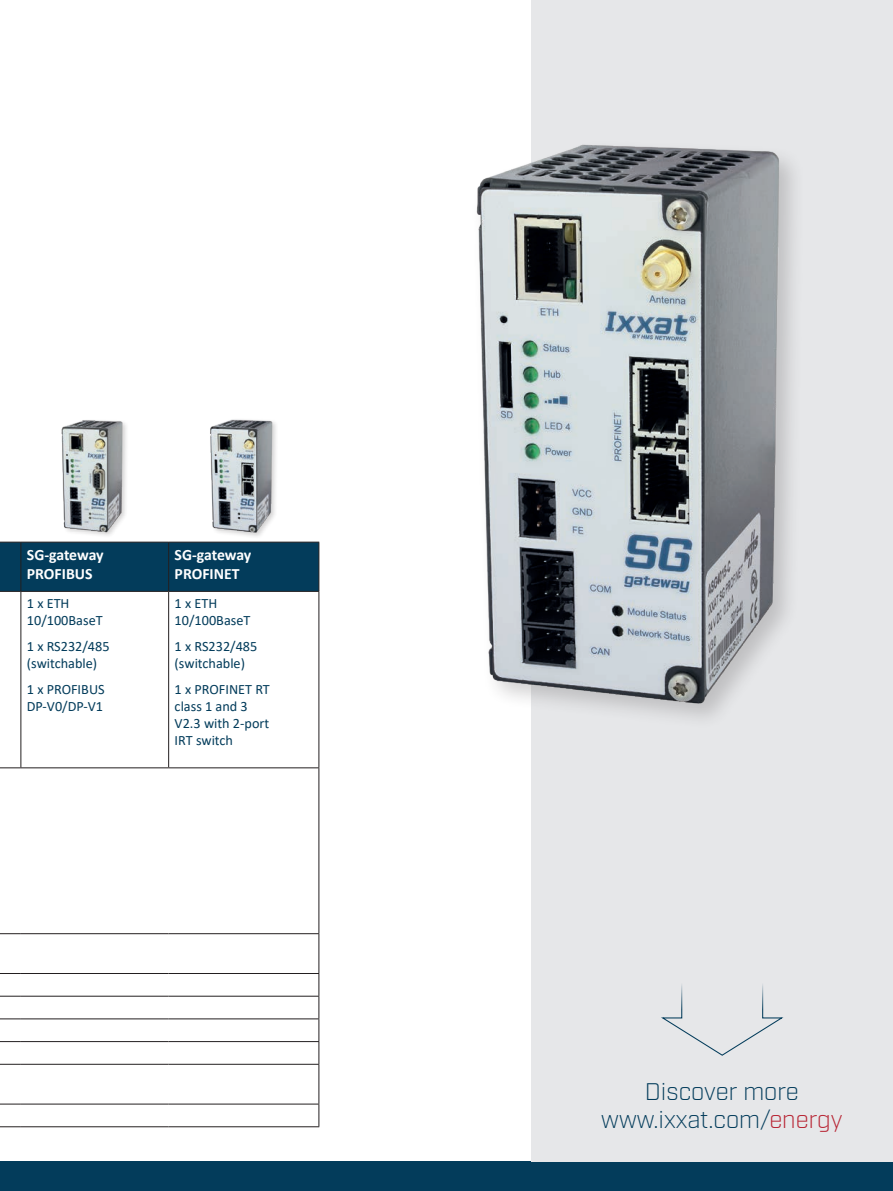
<style>
.page{position:relative;width:893px;height:1191px;background:#fff}
.page>*{position:absolute;margin:0;border:0;box-sizing:border-box;transform-origin:0 0}
.t1{font:300 24px/28.8px "Industry";color:#033c5b;text-align:center}
.t2{font:700 15.75px/18.9px "Calibri";color:#fff}
.t3{font:14.25px/17.1px "Calibri";color:#033c5b}
.s1{color:#b72332}
</style>
<div class="page">
<div style="left:0;top:1161px;width:893px;height:30px;background:#033c5b"></div>
<div style="left:531px;top:0;width:362px;height:1161px;background:#e6e7e9"></div>
<hr style="left:319px;top:542px;width:1px;height:49px;background:#231f20">
<div style="left:0;top:542px;width:319px;height:50px;background:#033c5b"></div>
<hr style="left:21px;top:591px;width:148px;height:1px;background:#231f20">
<hr style="left:169px;top:591px;width:150px;height:1px;background:#231f20">
<hr style="left:21px;top:592px;width:1px;height:175px;background:#231f20">
<hr style="left:168px;top:592px;width:1px;height:175px;background:#231f20">
<hr style="left:319px;top:592px;width:1px;height:175px;background:#231f20">
<svg style="left:0;top:767px;width:21px;height:1px"></svg>
<hr style="left:21px;top:767px;width:148px;height:1px;background:#231f20">
<hr style="left:169px;top:767px;width:150px;height:1px;background:#231f20">
<hr style="left:319px;top:768px;width:1px;height:165px;background:#231f20">
<svg style="left:0;top:933px;width:21px;height:1px"></svg>
<hr style="left:21px;top:933px;width:148px;height:1px;background:#231f20">
<hr style="left:169px;top:933px;width:150px;height:1px;background:#231f20">
<hr style="left:319px;top:934px;width:1px;height:39px;background:#231f20">
<svg style="left:0;top:973px;width:21px;height:1px"></svg>
<hr style="left:21px;top:973px;width:148px;height:1px;background:#231f20">
<hr style="left:169px;top:973px;width:150px;height:1px;background:#231f20">
<svg style="left:0;top:995px;width:21px;height:1px"></svg>
<hr style="left:21px;top:995px;width:148px;height:1px;background:#231f20">
<hr style="left:169px;top:995px;width:150px;height:1px;background:#231f20">
<svg style="left:0;top:1018px;width:21px;height:1px"></svg>
<hr style="left:21px;top:1018px;width:148px;height:1px;background:#231f20">
<hr style="left:169px;top:1018px;width:150px;height:1px;background:#231f20">
<svg style="left:0;top:1041px;width:21px;height:1px"></svg>
<hr style="left:21px;top:1041px;width:148px;height:1px;background:#231f20">
<hr style="left:169px;top:1041px;width:150px;height:1px;background:#231f20">
<svg style="left:319px;top:974px;width:1px;height:90px"></svg>
<svg style="left:0;top:1064px;width:21px;height:1px"></svg>
<hr style="left:21px;top:1064px;width:148px;height:1px;background:#231f20">
<hr style="left:169px;top:1064px;width:150px;height:1px;background:#231f20">
<hr style="left:319px;top:1064px;width:1px;height:39px;background:#231f20">
<svg style="left:0;top:1103px;width:21px;height:1px"></svg>
<hr style="left:21px;top:1103px;width:148px;height:1px;background:#231f20">
<hr style="left:169px;top:1103px;width:150px;height:1px;background:#231f20">
<svg style="left:319px;top:1104px;width:1px;height:22px"></svg>
<svg style="left:0;top:1126px;width:21px;height:1px"></svg>
<hr style="left:21px;top:1126px;width:148px;height:1px;background:#231f20">
<hr style="left:169px;top:1126px;width:150px;height:1px;background:#231f20">
<svg style="left:661px;top:1009px;width:122px;height:47px"></svg>
<div style="left:60px;top:418px;width:70px;height:120px;background:#231f20;opacity:.2"></div>
<img style="left:60px;top:418px;width:65px;height:117px">
<div style="left:208px;top:417px;width:70px;height:122px;background:#231f20;opacity:.2"></div>
<img style="left:208px;top:417px;width:66px;height:118px">
<div style="left:470px;top:138px;width:335px;height:592px;background:#231f20;opacity:.2"></div>
<img style="left:470px;top:138px;width:321px;height:577px">
<p class="t2" style="left:27px;top:545px;width:78px">SG-gateway<br>PROFIBUS</p>
<p class="t2" style="left:175px;top:545px;width:78px">SG-gateway<br>PROFINET</p>
<p class="t3" style="left:27px;top:594px;width:77px">1 x ETH<br>10/100BaseT</p>
<p class="t3" style="left:27px;top:637px;width:84px">1 x RS232/485 (switchable)</p>
<p class="t3" style="left:27px;top:680px;width:79px">1 x PROFIBUS<br>DP-V0/DP-V1</p>
<p class="t3" style="left:175px;top:594px;width:77px">1 x ETH<br>10/100BaseT</p>
<p class="t3" style="left:175px;top:637px;width:84px">1 x RS232/485 (switchable)</p>
<p class="t3" style="left:175px;top:680px;width:97px">1 x PROFINET RT class 1 and 3<br>V2.3 with 2-port<br>IRT switch</p>
<p class="t1" style="left:601px;top:1077px;width:243px">Discover more www.ixxat.com/<span class="s1">energy</span></p>
</div>
